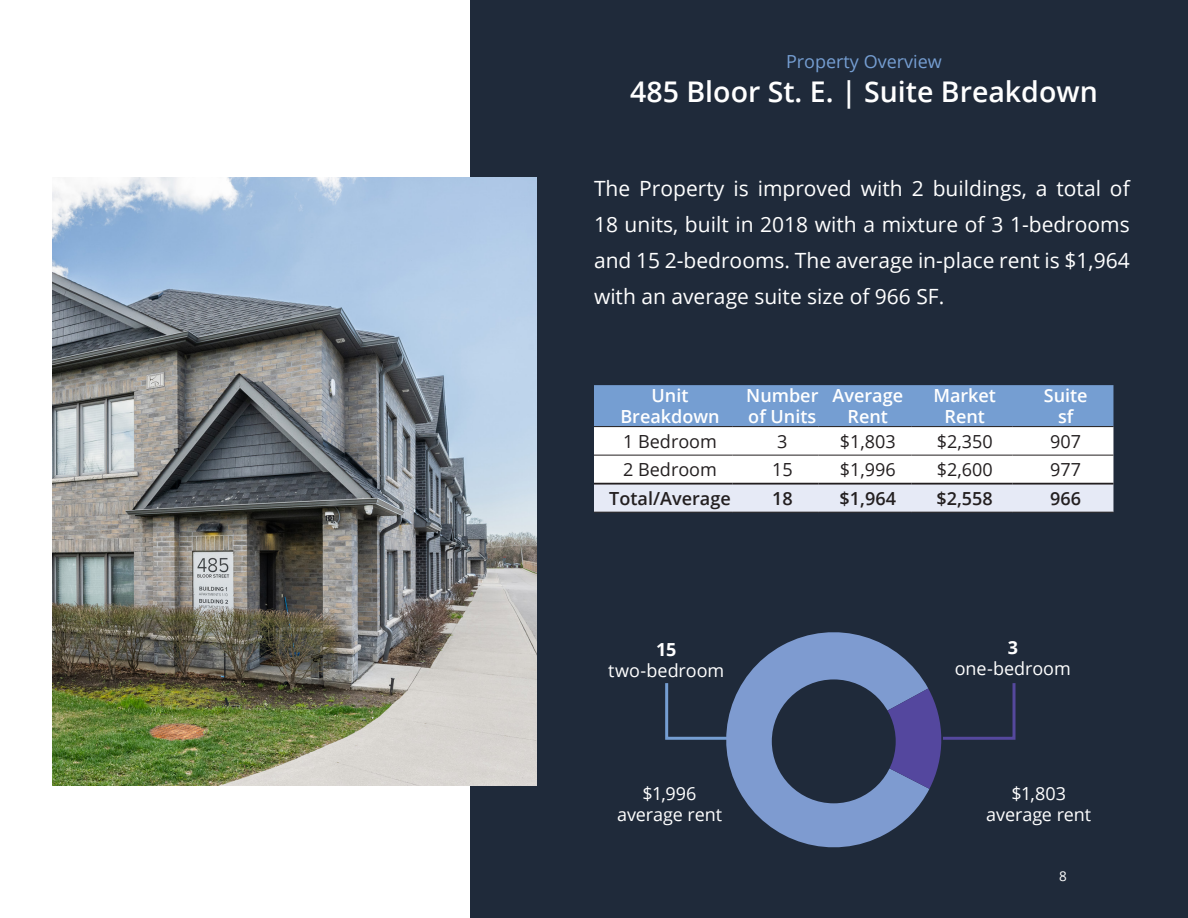
<style>
.page{position:relative;width:1188px;height:918px;background:#fff}
.page>*{position:absolute;margin:0;border:0;box-sizing:border-box;transform-origin:0 0}
.t1{font:600 28.5px "Open Sans";color:#fff}
.Bullet_form{font:21px/36px "Open Sans";color:#fff;text-align:justify}
.AT_A_GLANCE_-_Title{font:18px/21px "Open Sans";letter-spacing:-.005em;color:#fff;text-align:center}
.t2{font:600 18px/21.6px "Open Sans";color:#fff}
.t3{font:18px "Open Sans";color:#231f20}
.t4{font:600 18px "Open Sans";color:#231f20}
.t5{font:18px "Open Sans";color:#759ed2}
.t6{font:13.5px "Open Sans";color:#fff}
.s1{font-weight:700}
</style>
<div class="page">
<div style="left:471px;top:0;width:717px;height:918px;background:#1f2a3a"></div>
<svg style="left:594px;top:385px;width:519px;height:127px;background:#c9d8eb"></svg>
<hr style="left:594px;top:426px;width:139px;height:1px;background:#231f20">
<hr style="left:733px;top:426px;width:86px;height:1px;background:#231f20">
<hr style="left:819px;top:426px;width:93px;height:1px;background:#231f20">
<hr style="left:912px;top:426px;width:100px;height:1px;background:#231f20">
<hr style="left:1012px;top:426px;width:101px;height:1px;background:#231f20">
<hr style="left:594px;top:455px;width:139px;height:1px;background:#231f20">
<hr style="left:733px;top:455px;width:86px;height:1px;background:#231f20">
<hr style="left:819px;top:455px;width:93px;height:1px;background:#231f20">
<hr style="left:912px;top:455px;width:100px;height:1px;background:#231f20">
<hr style="left:1012px;top:455px;width:101px;height:1px;background:#231f20">
<hr style="left:594px;top:512px;width:139px;height:1px;background:#231f20">
<hr style="left:733px;top:512px;width:86px;height:1px;background:#231f20">
<hr style="left:819px;top:512px;width:93px;height:1px;background:#231f20">
<hr style="left:912px;top:512px;width:100px;height:1px;background:#231f20">
<hr style="left:1012px;top:512px;width:101px;height:1px;background:#231f20">
<hr style="left:594px;top:483px;width:139px;height:2px;background:#231f20">
<hr style="left:733px;top:483px;width:86px;height:2px;background:#231f20">
<hr style="left:819px;top:483px;width:93px;height:2px;background:#231f20">
<hr style="left:912px;top:483px;width:100px;height:2px;background:#231f20">
<hr style="left:1012px;top:483px;width:101px;height:2px;background:#231f20">
<img style="left:53px;top:177px;width:483px;height:609px">
<svg style="left:665px;top:683px;width:46px;height:57px"></svg>
<svg style="left:711px;top:632px;width:218px;height:216px;fill:#7e9bd0"></svg>
<svg style="left:848px;top:680px;width:168px;height:109px"></svg>
<div style="left:772px;top:679px;width:124px;height:124px;background:#1f2a3a;border-radius:50%"></div>
<p class="t5" style="left:786px;top:49px;width:157px">Property Overview</p>
<p class="t1" style="left:630px;top:72px;width:469px">485 Bloor St. E. | Suite Breakdown</p>
<p class="Bullet_form" style="left:594px;top:170px;width:537px">The Property is improved with 2 buildings, a total of 18 units, built in 2018 with a mixture of 3 1-bedrooms and 15 2-bedrooms. The average in-place rent is $1,964 with an average suite size of 966 SF.</p>
<p class="t2" style="left:652px;top:384px;width:38px">Unit</p>
<p class="t2" style="left:620px;top:406px;width:101px">Breakdown</p>
<p class="t2" style="left:746px;top:384px;width:74px">Number of Units</p>
<p class="t2" style="left:832px;top:384px;width:72px;text-align:center">Average<br>Rent</p>
<p class="t2" style="left:933px;top:384px;width:64px">Market</p>
<p class="t2" style="left:944px;top:406px;width:42px">Rent</p>
<p class="t2" style="left:1044px;top:384px;width:45px">Suite</p>
<p class="t2" style="left:1058px;top:406px;width:17px">sf</p>
<p class="t3" style="left:623px;top:429px;width:95px">1 Bedroom</p>
<p class="t3" style="left:777px;top:429px;width:12px">3</p>
<p class="t3" style="left:840px;top:429px;width:57px">$1,803</p>
<p class="t3" style="left:937px;top:429px;width:57px">$2,350</p>
<p class="t3" style="left:1050px;top:429px;width:32px">907</p>
<p class="t3" style="left:623px;top:457px;width:95px">2 Bedroom</p>
<p class="t3" style="left:772px;top:457px;width:22px">15</p>
<p class="t3" style="left:840px;top:457px;width:57px">$1,996</p>
<p class="t3" style="left:937px;top:457px;width:57px">$2,600</p>
<p class="t3" style="left:1050px;top:457px;width:32px">977</p>
<p class="t4" style="left:609px;top:486px;width:123px">Total/Average</p>
<p class="t4" style="left:772px;top:486px;width:22px">18</p>
<p class="t4" style="left:840px;top:486px;width:58px">$1,964</p>
<p class="t4" style="left:937px;top:486px;width:58px">$2,558</p>
<p class="t4" style="left:1050px;top:486px;width:32px">966</p>
<p class="AT_A_GLANCE_-_Title" style="left:608px;top:638px;width:118px"><span class="s1">15 </span>two-bedroom</p>
<p class="AT_A_GLANCE_-_Title" style="left:955px;top:636px;width:117px"><span class="s1">3 </span>one-bedroom</p>
<p class="AT_A_GLANCE_-_Title" style="left:643px;top:782px;width:56px">$1,996</p>
<p class="AT_A_GLANCE_-_Title" style="left:617px;top:803px;width:107px">average rent</p>
<p class="AT_A_GLANCE_-_Title" style="left:1011px;top:782px;width:56px">$1,803</p>
<p class="AT_A_GLANCE_-_Title" style="left:986px;top:803px;width:107px">average rent</p>
<p class="t6" style="left:1059px;top:867px;width:9px">8</p>
</div>
